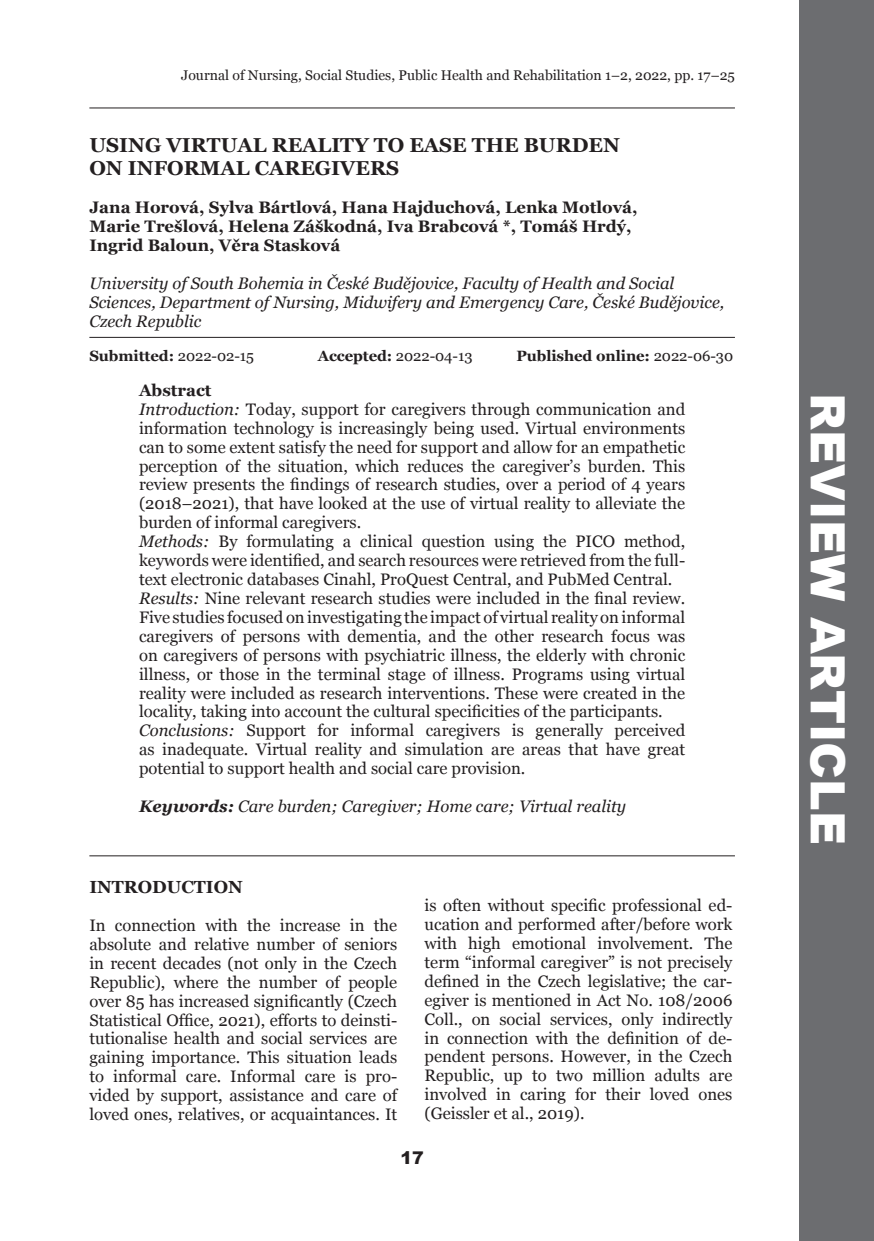
<style>
.page{position:relative;width:874px;height:1241px;background:#fff}
.page>*{position:absolute;margin:0;border:0;box-sizing:border-box;transform-origin:0 0}
.t1{font:900 47.25px "Arial";color:#fff}
.t2{font:700 20.12px "Georgia";color:#231f20}
.t3{font:700 17.5px "Georgia";color:#231f20}
.t4{font:900 17.5px "Arial";color:#231f20}
.t5{font:16.62px/18.9px "Georgia";color:#231f20;text-align:justify}
.t6{font:italic 16.62px/18.9px "Georgia";color:#231f20}
.t7{font:700 16.62px/18.9px "Georgia";color:#231f20}
.t8{font:700 14.88px "Georgia";letter-spacing:-.005em;color:#231f20}
.t9{font:14.88px "Georgia";letter-spacing:-.005em;color:#231f20}
.t10{font:14px "Georgia";color:#231f20}
.s1{font-weight:400}
.s2{font-weight:700}
.s3{font-style:italic}
</style>
<div class="page">
<hr style="left:89px;top:855px;width:645px;height:1px;background:#231f20">
<hr style="left:89px;top:107px;width:645px;height:1px;background:#231f20">
<hr style="left:89px;top:337px;width:645px;height:1px;background:#231f20">
<div style="left:798px;top:0;width:75px;height:1240px;background:#6c6d70"></div>
<p class="t10" style="left:181px;top:67px;width:555px">Journal of Nursing, Social Studies, Public Health and Rehabilitation 1–2, 2022, pp. 17–25</p>
<p class="t2" style="left:89px;top:132px;width:108px">Using virtu</p>
<p class="t2" style="left:237px;top:132px;width:319px">al reality to ease t he burd</p>
<p class="t2" style="left:588px;top:132px;width:30px">en</p>
<p class="t2" style="left:89px;top:155px;width:311px">on in formal caregivers</p>
<p class="t7" style="left:89px;top:198px;width:549px">Jana Horová, Sylva Bártlová, Hana Hajduchová, Lenka Motlová,<br>Marie Trešlová, Helena Záškodná, Iva Brabcová *, Tomáš Hrdý,<br>Ingrid Baloun, Věra Stasková</p>
<p class="t6" style="left:89px;top:273px;width:636px">University of South Bohemia in České Budějovice, Faculty of Health and Social<br>Sciences, Department of Nursing, Midwifery and Emergency Care, České Budějovice,<br>Czech Republic</p>
<p class="t8" style="left:89px;top:346px;width:204px">Submitted: <span class="s1">2022-02-15</span> A</p>
<p class="t9" style="left:329px;top:347px;width:145px"><span class="s2">ccepted:</span> 2022-04-13</p>
<p class="t8" style="left:516px;top:346px;width:218px">Published online: <span class="s1">2022-06-30</span></p>
<p class="t5" style="left:139px;top:381px;width:547px;text-align:left"><span class="s2">Abstract<br></span><span class="s3">Introduction:</span> Today, support for caregivers through communication and information technology is increasingly being used. Virtual environments can to some extent satisfy the need for support and allow for an empathetic perception of the situation, which reduces the caregiver’s burden. This review presents the findings of research studies, over a period of 4 years (2018–2021), that have looked at the use of virtual reality to alleviate the burden of informal caregivers.<br><span class="s3">Methods:</span> By formulating a clinical question using the PICO method, keywords were identified, and search resources were retrieved from the full&shy;text electronic databases Cinahl, ProQuest Central, and PubMed Central.<br><span class="s3">Results:</span> Nine relevant research studies were included in the final review.<br>Five studies focused on investigating the impact of virtual reality on informal caregivers of persons with dementia, and the other research focus was on caregivers of persons with psychiatric illness, the elderly with chronic illness, or those in the terminal stage of illness. Programs using virtual reality were included as research interventions. These were created in the locality, taking into account the cultural specificities of the participants.<br><span class="s3">Conclusions:</span> Support for informal caregivers is generally perceived as inadequate. Virtual reality and simulation are areas that have great potential to support health and social care provision.</p>
<p class="t6" style="left:139px;top:796px;width:488px"><span class="s2">Keywords:</span> Care burden; Caregiver; Home care; Virtual reality</p>
<p class="t3" style="left:89px;top:875px;width:155px">INTRODUCTION</p>
<p class="t5" style="left:89px;top:915px;width:309px">In connection with the increase in the absolute and relative number of seniors in recent decades (not only in the Czech Republic), where the number of people over 85 has increased significantly (Czech Statistical Office, 2021), efforts to deinsti&shy;tutionalise health and social services are gaining importance. This situation leads to informal care. Informal care is pro&shy;vided by support, assistance and care of loved ones, relatives, or acquaintances. It</p>
<p class="t5" style="left:424px;top:896px;width:309px">is often without specific professional ed&shy;ucation and performed after/before work with high emotional involvement. The term “informal caregiver” is not precisely defined in the Czech legislative; the car&shy;egiver is mentioned in Act No. 108/2006<br>Coll., on social services, only indirectly in connection with the definition of de&shy;pendent persons. However, in the Czech Republic, up to two million adults are involved in caring for their loved ones (Geissler et al., 2019).</p>
<p class="t4" style="left:400px;top:1144px;width:25px">17</p>
<h1 class="t1" style="left:861px;top:393px;width:453px;rotate:90deg">REVIEW ARTICLE</h1>
</div>
